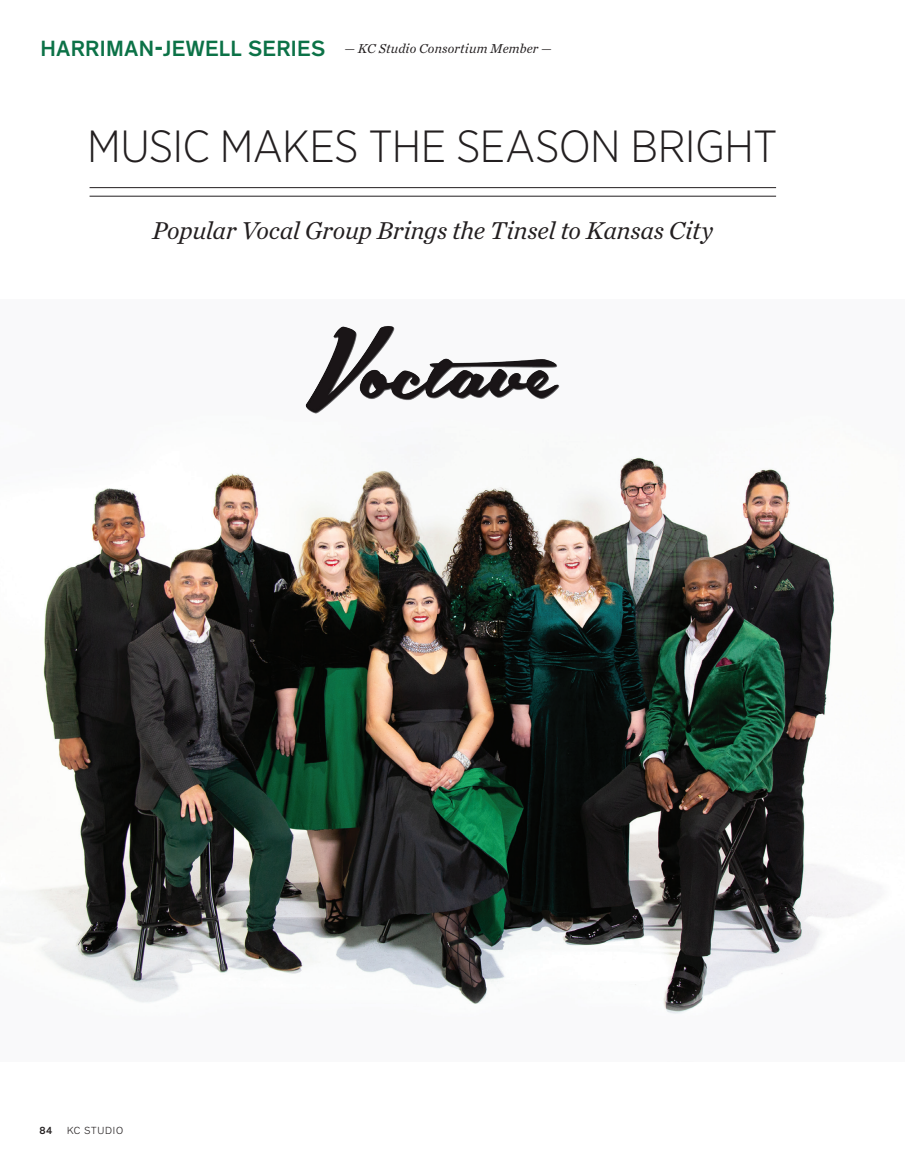
<style>
.page{position:relative;width:905px;height:1161px;background:#fff}
.page>*{position:absolute;margin:0;border:0;box-sizing:border-box;transform-origin:0 0}
.t1{font:300 45px "Gotham Narrow";letter-spacing:-.015em;color:#231f20}
.t2{font:italic 25.5px "Chronicle Text G1";letter-spacing:-.01em;color:#231f20}
.t3{font:italic 13.5px "Chronicle Text G1";letter-spacing:.01em;color:#231f20}
.t4{font:300 10.5px "Theinhardt";letter-spacing:.07em;color:#231f20}
.t5{font:500 10.5px "Theinhardt";color:#231f20}
.s1{font-family:"Theinhardt";font-weight:500;font-style:normal;font-size:22.5px;color:#0c7247}
.s2{font-family:"Theinhardt";font-weight:700;font-style:normal;font-size:22.5px;color:#0c7247}
</style>
<div class="page">
<hr style="left:90px;top:196px;width:686px;height:1px;background:#231f20">
<hr style="left:90px;top:187px;width:686px;height:1px;background:#231f20">
<img style="left:0;top:457px;width:881px;height:557px">
<img style="left:305px;top:325px;width:255px;height:89px">
<p class="t3" style="left:41px;top:38px;width:512px"><span class="s1">HARRIMAN</span><span class="s2">-</span><span class="s1">JEWELL SERIES</span> — KC Studio Consortium Member —</p>
<h1 class="t1" style="left:87px;top:118px;width:691px">MUSIC MAKES THE SEASON BRIGHT</h1>
<h2 class="t2" style="left:152px;top:211px;width:562px">Popular Vocal Group Brings the Tinsel to Kansas City</h2>
<p class="t5" style="left:40px;top:1125px;width:14px">84</p>
<p class="t4" style="left:67px;top:1125px;width:58px">KC STUDIO</p>
</div>
